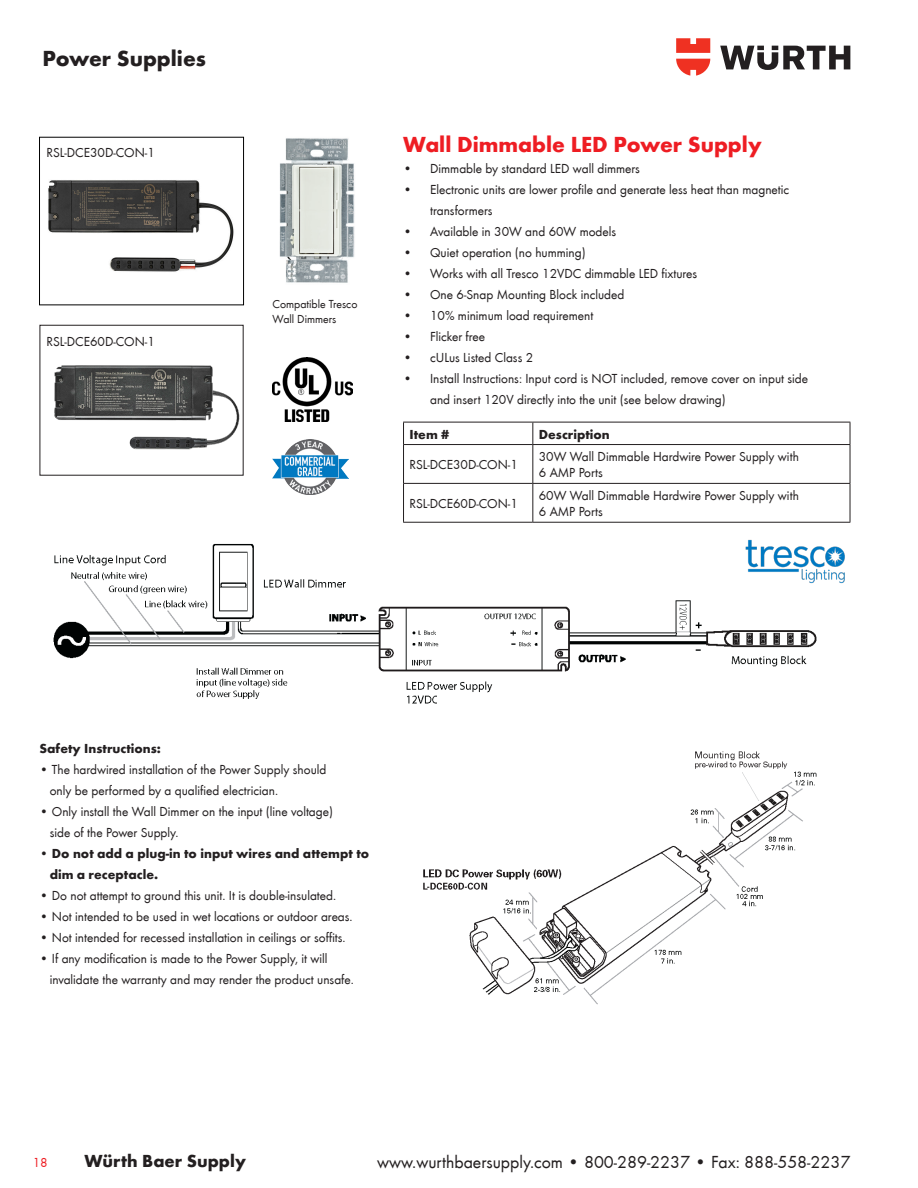
<style>
.page{position:relative;width:918px;height:1188px;background:#fff}
.page>*{position:absolute;margin:0;border:0;box-sizing:border-box;transform-origin:0 0}
.t1{font:700 22.5px "Wuerth";color:#ee1d23}
.t2{font:700 22.5px "Wuerth";color:#231f20}
.t3{font:18px "Wuerth";color:#231f20}
.t4{font:700 18px "Wuerth";color:#231f20}
.Column_Head{font:13.5px "Wuerth";color:#231f20}
.Column_Head-2{font:700 13.5px "Wuerth";color:#231f20}
.Body{font:13.5px "Wuerth";color:#231f20}
.t5{font:13.5px "Wuerth";color:#ee1d23}
.Image-Text{font:12px "Wuerth";color:#231f20}
</style>
<div class="page">
<svg style="left:720px;top:46px;width:130px;height:24px"></svg>
<svg style="left:676px;top:38px;width:34px;height:38px"></svg>
<img style="left:48px;top:180px;width:186px;height:92px">
<div style="left:39px;top:137px;width:205px;height:168px;border:1px solid #000"></div>
<img style="left:279px;top:138px;width:76px;height:145px">
<hr style="left:403px;top:422px;width:130px;height:1px;background:#231f20">
<svg style="left:403px;top:422px;width:1px;height:22px"></svg>
<hr style="left:533px;top:422px;width:317px;height:1px;background:#231f20">
<svg style="left:532px;top:422px;width:1px;height:22px"></svg>
<svg style="left:850px;top:422px;width:1px;height:22px"></svg>
<hr style="left:403px;top:444px;width:130px;height:1px;background:#231f20">
<hr style="left:403px;top:445px;width:1px;height:38px;background:#231f20">
<hr style="left:533px;top:444px;width:317px;height:1px;background:#231f20">
<hr style="left:532px;top:445px;width:1px;height:38px;background:#231f20">
<hr style="left:850px;top:445px;width:1px;height:38px;background:#231f20">
<hr style="left:403px;top:483px;width:130px;height:1px;background:#231f20">
<hr style="left:403px;top:484px;width:1px;height:38px;background:#231f20">
<hr style="left:533px;top:483px;width:317px;height:1px;background:#231f20">
<hr style="left:532px;top:484px;width:1px;height:38px;background:#231f20">
<hr style="left:850px;top:484px;width:1px;height:38px;background:#231f20">
<hr style="left:403px;top:522px;width:130px;height:1px;background:#231f20">
<hr style="left:533px;top:522px;width:317px;height:1px;background:#231f20">
<img style="left:273px;top:439px;width:75px;height:56px">
<img style="left:54px;top:365px;width:186px;height:85px">
<img style="left:53px;top:543px;width:764px;height:161px">
<img style="left:423px;top:751px;width:394px;height:254px">
<div style="left:437px;top:694px;width:66px;height:13px;background:#fff"></div>
<div style="left:311px;top:530px;width:259px;height:41px;background:#fff"></div>
<img style="left:741px;top:540px;width:104px;height:43px">
<img style="left:273px;top:358px;width:80px;height:64px">
<p class="t2" style="left:43px;top:42px;width:165px">Power Supplies</p>
<p class="Column_Head" style="left:47px;top:144px;width:110px">RSL-DCE30D-CON-1</p>
<p class="Column_Head" style="left:47px;top:333px;width:110px">RSL-DCE60D-CON-1</p>
<p class="Image-Text" style="left:273px;top:296px;width:86px">Compatible Tresco</p>
<p class="Image-Text" style="left:273px;top:311px;width:65px">Wall Dimmers</p>
<p class="t1" style="left:403px;top:128px;width:360px">Wall Dimmable LED Power Supply</p>
<p class="Column_Head" style="left:403px;top:159px;width:238px">• Dimmable by standard LED wall dimmers</p>
<p class="Column_Head" style="left:403px;top:180px;width:388px">• Electronic units are lower profile and generate less heat than magnetic</p>
<p class="Body" style="left:430px;top:201px;width:64px">transformers</p>
<p class="Column_Head" style="left:403px;top:222px;width:215px">• Available in 30W and 60W models</p>
<p class="Column_Head" style="left:403px;top:243px;width:184px">• Quiet operation (no humming)</p>
<p class="Column_Head" style="left:403px;top:264px;width:296px">• Works with all Tresco 12VDC dimmable LED fixtures</p>
<p class="Column_Head" style="left:403px;top:285px;width:223px">• One 6-Snap Mounting Block included</p>
<p class="Column_Head" style="left:403px;top:306px;width:192px">• 10% minimum load requirement</p>
<p class="Column_Head" style="left:403px;top:327px;width:84px">• Flicker free</p>
<p class="Column_Head" style="left:403px;top:348px;width:132px">• cULus Listed Class 2</p>
<p class="Column_Head" style="left:403px;top:369px;width:407px">• Install Instructions: Input cord is NOT included, remove cover on input side</p>
<p class="Body" style="left:430px;top:390px;width:297px">and insert 120V directly into the unit (see below drawing)</p>
<p class="Column_Head-2" style="left:410px;top:424px;width:41px">Item #</p>
<p class="Column_Head-2" style="left:539px;top:424px;width:73px">Description</p>
<p class="Column_Head" style="left:410px;top:455px;width:110px">RSL-DCE30D-CON-1</p>
<p class="Column_Head" style="left:539px;top:447px;width:262px">30W Wall Dimmable Hardwire Power Supply with</p>
<p class="Column_Head" style="left:539px;top:464px;width:66px">6 AMP Ports</p>
<p class="Column_Head" style="left:410px;top:494px;width:110px">RSL-DCE60D-CON-1</p>
<p class="Column_Head" style="left:539px;top:486px;width:262px">60W Wall Dimmable Hardwire Power Supply with</p>
<p class="Column_Head" style="left:539px;top:503px;width:66px">6 AMP Ports</p>
<p class="Column_Head-2" style="left:40px;top:739px;width:123px">Safety Instructions:</p>
<p class="Column_Head" style="left:40px;top:761px;width:288px">• The hardwired installation of the Power Supply should</p>
<p class="Column_Head" style="left:50px;top:782px;width:230px">only be performed by a qualified electrician.</p>
<p class="Column_Head" style="left:40px;top:803px;width:295px">• Only install the Wall Dimmer on the input (line voltage)</p>
<p class="Column_Head" style="left:50px;top:824px;width:130px">side of the Power Supply.</p>
<p class="Column_Head-2" style="left:40px;top:844px;width:331px">• Do not add a plug-in to input wires and attempt to</p>
<p class="Column_Head-2" style="left:50px;top:865px;width:110px">dim a receptacle.</p>
<p class="Column_Head" style="left:40px;top:887px;width:298px">• Do not attempt to ground this unit. It is double-insulated.</p>
<p class="Column_Head" style="left:40px;top:908px;width:315px">• Not intended to be used in wet locations or outdoor areas.</p>
<p class="Column_Head" style="left:40px;top:929px;width:308px">• Not intended for recessed installation in ceilings or soffits.</p>
<p class="Column_Head" style="left:40px;top:950px;width:290px">• If any modification is made to the Power Supply, it will</p>
<p class="Column_Head" style="left:50px;top:971px;width:306px">invalidate the warranty and may render the product unsafe.</p>
<p class="t5" style="left:33px;top:1153px;width:16px">18</p>
<h2 class="t4" style="left:84px;top:1148px;width:163px">Würth Baer Supply</h2>
<h2 class="t3" style="left:377px;top:1149px;width:475px">www.wurthbaersupply.com • 800-289-2237 • Fax: 888-558-2237</h2>
</div>
